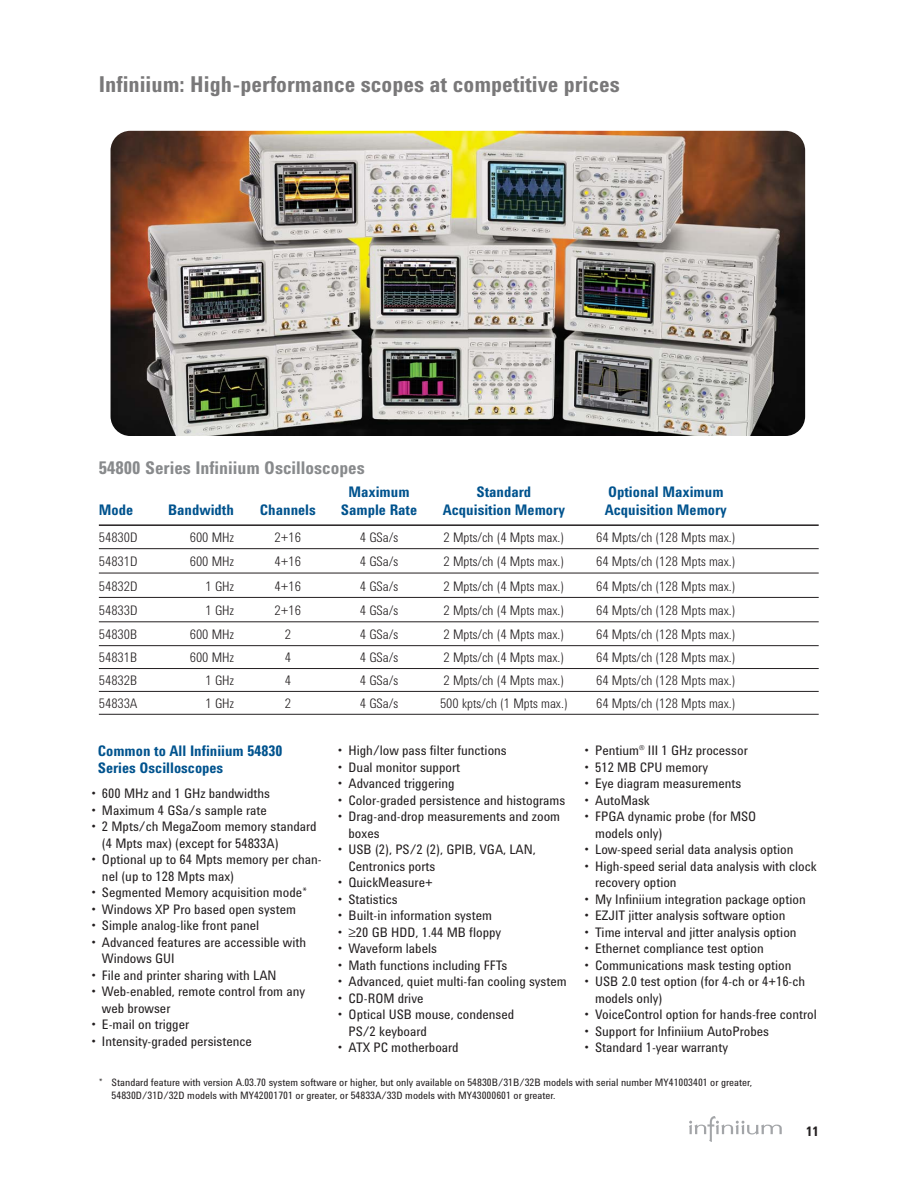
<style>
.page{position:relative;width:918px;height:1188px;background:#fff}
.page>*{position:absolute;margin:0;border:0;box-sizing:border-box;transform-origin:0 0}
.t1{font:700 22.5px "Agilent Cond";color:#797879}
.t2{font:700 18px "Agilent Cond";color:#888a8c}
.t3{font:700 15px/16.5px "Agilent Cond";color:#00538e}
.t4{font:13.5px/16.5px "Agilent Cond";color:#231f20}
.t5{font:300 13.5px "Agilent Cond";color:#231f20}
.t6{font:700 13.5px "Agilent Cond";color:#231f20}
.t7{font:10.5px/13.5px "Agilent Cond";color:#231f20}
</style>
<div class="page">
<svg style="left:689px;top:1116px;width:93px;height:26px"></svg>
<img style="left:111px;top:131px;width:694px;height:305px;border-radius:20px">
<hr style="left:99px;top:524px;width:720px;height:2px;background:#231f20">
<hr style="left:99px;top:548px;width:720px;height:1px;background:#231f20">
<hr style="left:99px;top:573px;width:720px;height:1px;background:#231f20">
<hr style="left:99px;top:597px;width:720px;height:1px;background:#231f20">
<hr style="left:99px;top:622px;width:720px;height:1px;background:#231f20">
<hr style="left:99px;top:645px;width:720px;height:1px;background:#231f20">
<hr style="left:99px;top:668px;width:720px;height:1px;background:#231f20">
<hr style="left:99px;top:691px;width:720px;height:1px;background:#231f20">
<hr style="left:99px;top:714px;width:720px;height:1px;background:#231f20">
<h1 class="t1" style="left:99px;top:76px;width:522px">Infiniium: High-performance scopes at competitive prices</h1>
<h2 class="t2" style="left:99px;top:461px;width:267px">54800 Series Infiniium Oscilloscopes</h2>
<p class="t3" style="left:348px;top:485px;width:63px">Maximum</p>
<p class="t3" style="left:476px;top:485px;width:56px">Standard</p>
<p class="t3" style="left:608px;top:485px;width:117px">Optional Maximum</p>
<p class="t3" style="left:99px;top:503px;width:36px">Mode</p>
<p class="t3" style="left:168px;top:503px;width:67px">Bandwidth</p>
<p class="t3" style="left:260px;top:503px;width:57px">Channels</p>
<p class="t3" style="left:341px;top:503px;width:78px">Sample Rate</p>
<p class="t3" style="left:443px;top:503px;width:124px">Acquisition Memory</p>
<p class="t3" style="left:605px;top:503px;width:124px">Acquisition Memory</p>
<p class="t5" style="left:99px;top:532px;width:40px">54830D</p>
<p class="t5" style="left:190px;top:532px;width:46px">600 MHz</p>
<p class="t5" style="left:275px;top:532px;width:28px">2+16</p>
<p class="t5" style="left:360px;top:532px;width:40px">4 GSa/s</p>
<p class="t5" style="left:444px;top:532px;width:122px">2 Mpts/ch (4 Mpts max.)</p>
<p class="t5" style="left:596px;top:532px;width:141px">64 Mpts/ch (128 Mpts max.)</p>
<p class="t5" style="left:99px;top:557px;width:40px">54831D</p>
<p class="t5" style="left:190px;top:557px;width:46px">600 MHz</p>
<p class="t5" style="left:275px;top:557px;width:28px">4+16</p>
<p class="t5" style="left:360px;top:557px;width:40px">4 GSa/s</p>
<p class="t5" style="left:444px;top:557px;width:122px">2 Mpts/ch (4 Mpts max.)</p>
<p class="t5" style="left:596px;top:557px;width:141px">64 Mpts/ch (128 Mpts max.)</p>
<p class="t5" style="left:99px;top:581px;width:40px">54832D</p>
<p class="t5" style="left:206px;top:581px;width:30px">1 GHz</p>
<p class="t5" style="left:275px;top:581px;width:28px">4+16</p>
<p class="t5" style="left:360px;top:581px;width:40px">4 GSa/s</p>
<p class="t5" style="left:444px;top:581px;width:122px">2 Mpts/ch (4 Mpts max.)</p>
<p class="t5" style="left:596px;top:581px;width:141px">64 Mpts/ch (128 Mpts max.)</p>
<p class="t5" style="left:99px;top:605px;width:40px">54833D</p>
<p class="t5" style="left:206px;top:605px;width:30px">1 GHz</p>
<p class="t5" style="left:275px;top:605px;width:28px">2+16</p>
<p class="t5" style="left:360px;top:605px;width:40px">4 GSa/s</p>
<p class="t5" style="left:444px;top:605px;width:122px">2 Mpts/ch (4 Mpts max.)</p>
<p class="t5" style="left:596px;top:605px;width:141px">64 Mpts/ch (128 Mpts max.)</p>
<p class="t5" style="left:99px;top:630px;width:40px">54830B</p>
<p class="t5" style="left:190px;top:630px;width:46px">600 MHz</p>
<p class="t5" style="left:285px;top:630px;width:8px">2</p>
<p class="t5" style="left:360px;top:630px;width:40px">4 GSa/s</p>
<p class="t5" style="left:444px;top:630px;width:122px">2 Mpts/ch (4 Mpts max.)</p>
<p class="t5" style="left:596px;top:630px;width:141px">64 Mpts/ch (128 Mpts max.)</p>
<p class="t5" style="left:99px;top:653px;width:40px">54831B</p>
<p class="t5" style="left:190px;top:653px;width:46px">600 MHz</p>
<p class="t5" style="left:285px;top:653px;width:8px">4</p>
<p class="t5" style="left:360px;top:653px;width:40px">4 GSa/s</p>
<p class="t5" style="left:444px;top:653px;width:122px">2 Mpts/ch (4 Mpts max.)</p>
<p class="t5" style="left:596px;top:653px;width:141px">64 Mpts/ch (128 Mpts max.)</p>
<p class="t5" style="left:99px;top:675px;width:40px">54832B</p>
<p class="t5" style="left:206px;top:675px;width:30px">1 GHz</p>
<p class="t5" style="left:285px;top:675px;width:8px">4</p>
<p class="t5" style="left:360px;top:675px;width:40px">4 GSa/s</p>
<p class="t5" style="left:444px;top:675px;width:122px">2 Mpts/ch (4 Mpts max.)</p>
<p class="t5" style="left:596px;top:675px;width:141px">64 Mpts/ch (128 Mpts max.)</p>
<p class="t5" style="left:99px;top:698px;width:40px">54833A</p>
<p class="t5" style="left:206px;top:698px;width:30px">1 GHz</p>
<p class="t5" style="left:285px;top:698px;width:8px">2</p>
<p class="t5" style="left:360px;top:698px;width:40px">4 GSa/s</p>
<p class="t5" style="left:440px;top:698px;width:129px">500 kpts/ch (1 Mpts max.)</p>
<p class="t5" style="left:596px;top:698px;width:141px">64 Mpts/ch (128 Mpts max.)</p>
<p class="t3" style="left:98px;top:744px;width:186px">Common to All Infiniium 54830<br>Series Oscilloscopes</p>
<p class="t4" style="left:91px;top:787px;width:180px">• 600 MHz and 1 GHz bandwidths</p>
<p class="t4" style="left:91px;top:803px;width:177px">• Maximum 4 GSa/s sample rate</p>
<p class="t4" style="left:102px;top:820px;width:216px;text-indent:-11px">• 2 Mpts/ch MegaZoom memory standard (4 Mpts max) (except for 54833A)</p>
<p class="t4" style="left:102px;top:853px;width:221px;text-indent:-11px">• Optional up to 64 Mpts memory per chan&shy;nel (up to 128 Mpts max)</p>
<p class="t4" style="left:91px;top:886px;width:217px">• Segmented Memory acquisition mode*</p>
<p class="t4" style="left:91px;top:902px;width:206px">• Windows XP Pro based open system</p>
<p class="t4" style="left:91px;top:919px;width:169px">• Simple analog-like front panel</p>
<p class="t4" style="left:102px;top:935px;width:206px;text-indent:-11px">• Advanced features are accessible with<br>Windows GUI</p>
<p class="t4" style="left:91px;top:968px;width:187px">• File and printer sharing with LAN</p>
<p class="t4" style="left:102px;top:985px;width:205px;text-indent:-11px">• Web-enabled, remote control from any web browser</p>
<p class="t4" style="left:91px;top:1018px;width:99px">• E-mail on trigger</p>
<p class="t4" style="left:91px;top:1034px;width:162px">• Intensity-graded persistence</p>
<p class="t4" style="left:585px;top:744px;width:165px">• Pentium<sup>®</sup> III 1 GHz processor</p>
<p class="t4" style="left:585px;top:760px;width:125px">• 512 MB CPU memory</p>
<p class="t4" style="left:585px;top:777px;width:158px">• Eye diagram measurements</p>
<p class="t4" style="left:585px;top:793px;width:67px">• AutoMask</p>
<p class="t4" style="left:595px;top:810px;width:163px;text-indent:-11px">• FPGA dynamic probe (for MSO models only)</p>
<p class="t4" style="left:585px;top:843px;width:210px">• Low-speed serial data analysis option</p>
<p class="t4" style="left:595px;top:859px;width:223px;text-indent:-11px">• High-speed serial data analysis with clock recovery option</p>
<p class="t4" style="left:585px;top:892px;width:223px">• My Infiniium integration package option</p>
<p class="t4" style="left:585px;top:909px;width:202px">• EZJIT jitter analysis software option</p>
<p class="t4" style="left:585px;top:925px;width:214px">• Time interval and jitter analysis option</p>
<p class="t4" style="left:585px;top:942px;width:181px">• Ethernet compliance test option</p>
<p class="t4" style="left:585px;top:958px;width:208px">• Communications mask testing option</p>
<p class="t4" style="left:595px;top:975px;width:212px;text-indent:-11px">• USB 2.0 test option (for 4-ch or 4+16-ch models only)</p>
<p class="t4" style="left:585px;top:1008px;width:234px">• VoiceControl option for hands-free control</p>
<p class="t4" style="left:585px;top:1024px;width:186px">• Support for Infiniium AutoProbes</p>
<p class="t4" style="left:585px;top:1041px;width:145px">• Standard 1-year warranty</p>
<p class="t4" style="left:338px;top:744px;width:170px">• High/low pass filter functions</p>
<p class="t4" style="left:338px;top:760px;width:124px">• Dual monitor support</p>
<p class="t4" style="left:338px;top:777px;width:118px">• Advanced triggering</p>
<p class="t4" style="left:338px;top:793px;width:229px">• Color-graded persistence and histograms</p>
<p class="t4" style="left:349px;top:810px;width:213px;text-indent:-11px">• Drag-and-drop measurements and zoom boxes</p>
<p class="t4" style="left:349px;top:843px;width:189px;text-indent:-11px">• USB (2), PS/2 (2), GPIB, VGA, LAN,<br>Centronics ports</p>
<p class="t4" style="left:338px;top:876px;width:96px">• QuickMeasure+</p>
<p class="t4" style="left:338px;top:892px;width:61px">• Statistics</p>
<p class="t4" style="left:338px;top:909px;width:156px">• Built-in information system</p>
<p class="t4" style="left:338px;top:925px;width:165px">• ≥20 GB HDD, 1.44 MB floppy</p>
<p class="t4" style="left:338px;top:942px;width:101px">• Waveform labels</p>
<p class="t4" style="left:338px;top:958px;width:171px">• Math functions including FFTs</p>
<p class="t4" style="left:338px;top:975px;width:230px">• Advanced, quiet multi-fan cooling system</p>
<p class="t4" style="left:338px;top:991px;width:87px">• CD-ROM drive</p>
<p class="t4" style="left:349px;top:1008px;width:167px;text-indent:-11px">• Optical USB mouse, condensed<br>PS/2 keyboard</p>
<p class="t4" style="left:338px;top:1041px;width:122px">• ATX PC motherboard</p>
<p class="t7" style="left:112px;top:1077px;width:642px;text-indent:-13px">* Standard feature with version A.03.70 system software or higher, but only available on 54830B/31B/32B models with serial number MY41003401 or greater,<br>54830D/31D/32D models with MY42001701 or greater, or 54833A/33D models with MY43000601 or greater.</p>
<p class="t6" style="left:806px;top:1126px;width:14px">11</p>
</div>
